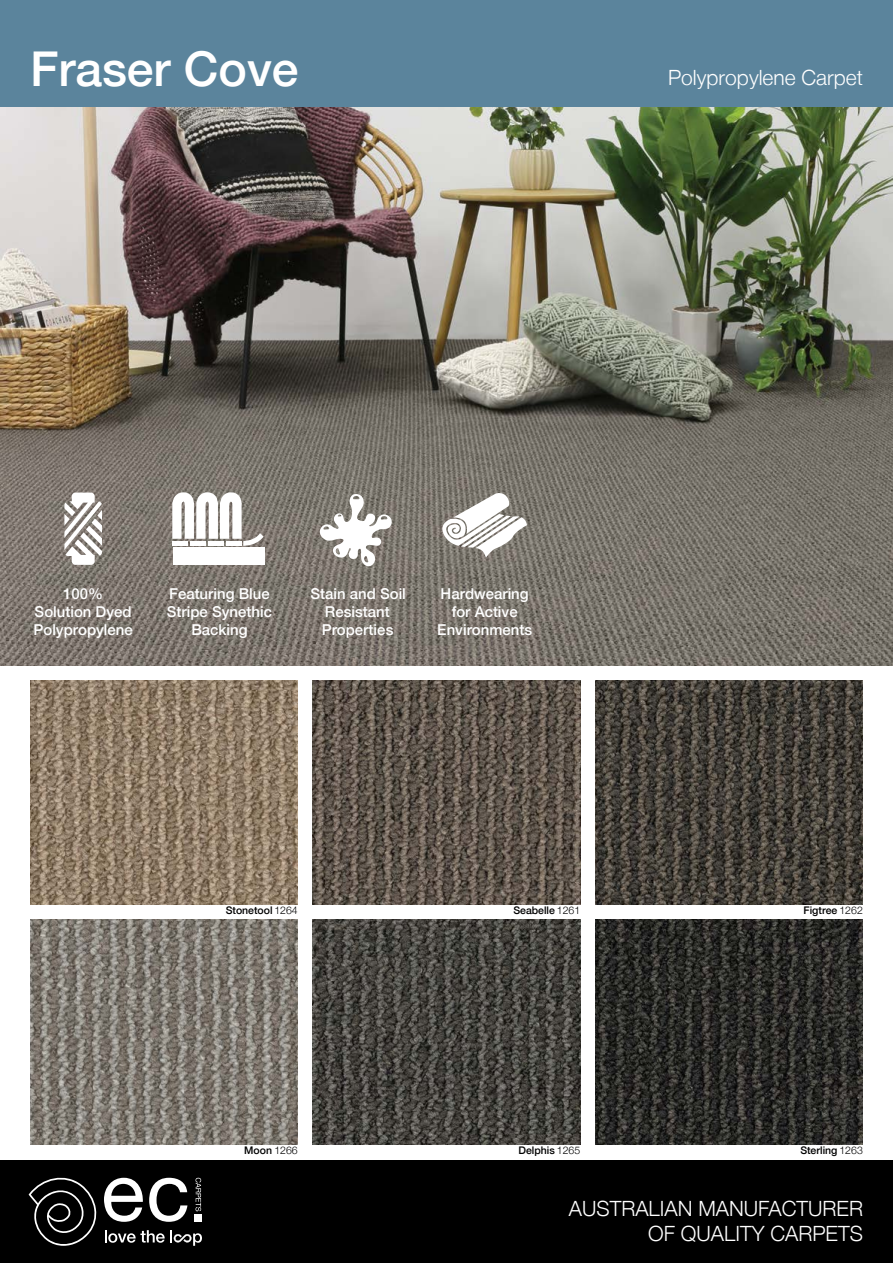
<style>
.page{position:relative;width:893px;height:1263px;background:#fff}
.page>*{position:absolute;margin:0;border:0;box-sizing:border-box;transform-origin:0 0}
.t1{font:500 48px "Helvetica Neue LT";color:#fff}
.t2{font:300 21px/25.2px "Helvetica Neue LT";color:#fff;text-align:right}
.t3{font:500 15px/18px "Helvetica Neue LT";color:#fff;text-align:center}
.t4{font:500 10.5px "Helvetica Neue LT";color:#000}
.s1{font-weight:300}
</style>
<div class="page">
<div style="left:0;top:1160px;width:893px;height:103px;background:#000"></div>
<svg style="left:29px;top:1177px;width:68px;height:69px"></svg>
<svg style="left:104px;top:1178px;width:39px;height:44px"></svg>
<svg style="left:149px;top:1178px;width:38px;height:44px"></svg>
<div style="left:195px;top:1214px;width:7px;height:8px;background:#fff"></div>
<svg style="left:196px;top:1178px;width:5px;height:33px"></svg>
<svg style="left:105px;top:1230px;width:97px;height:16px"></svg>
<img style="left:0;top:106px;width:892px;height:559px">
<div style="left:0;top:0;width:893px;height:106px;background:#5b849c"></div>
<div style="left:173px;top:547px;width:91px;height:18px;background:#fff"></div>
<svg style="left:173px;top:493px;width:91px;height:54px"></svg>
<svg style="left:64px;top:493px;width:38px;height:72px"></svg>
<svg style="left:318px;top:493px;width:74px;height:75px"></svg>
<img style="left:30px;top:680px;width:267px;height:225px">
<img style="left:312px;top:680px;width:268px;height:225px">
<img style="left:595px;top:680px;width:267px;height:225px">
<img style="left:30px;top:920px;width:267px;height:225px">
<img style="left:312px;top:920px;width:268px;height:225px">
<img style="left:595px;top:920px;width:267px;height:225px">
<svg style="left:442px;top:492px;width:85px;height:66px"></svg>
<h1 class="t1" style="left:30px;top:40px;width:270px">Fraser Cove</h1>
<h2 class="t2" style="left:668px;top:64px;width:196px">Polypropylene Carpet</h2>
<p class="t3" style="left:34px;top:584px;width:101px">100%<br>Solution Dyed<br>Polypropylene</p>
<p class="t3" style="left:167px;top:584px;width:107px">Featuring Blue<br>Stripe Synethic<br>Backing</p>
<p class="t3" style="left:311px;top:584px;width:97px">Stain and Soil<br>Resistant<br>Properties</p>
<p class="t3" style="left:437px;top:584px;width:96px">Hardwearing for Active<br>Environments</p>
<p class="t4" style="left:226px;top:904px;width:74px">Stonetool <span class="s1">1264</span></p>
<p class="t4" style="left:513px;top:904px;width:68px">Seabelle <span class="s1">1261</span></p>
<p class="t4" style="left:803px;top:904px;width:61px">Figtree <span class="s1">1262</span></p>
<p class="t4" style="left:244px;top:1144px;width:55px">Moon <span class="s1">1266</span></p>
<p class="t4" style="left:518px;top:1144px;width:63px">Delphis <span class="s1">1265</span></p>
<p class="t4" style="left:800px;top:1144px;width:64px">Sterling <span class="s1">1263</span></p>
<h2 class="t2" style="left:569px;top:1195px;width:296px">AUSTRALIAN MANUFACTURER<br>OF QUALITY CARPETS</h2>
</div>
